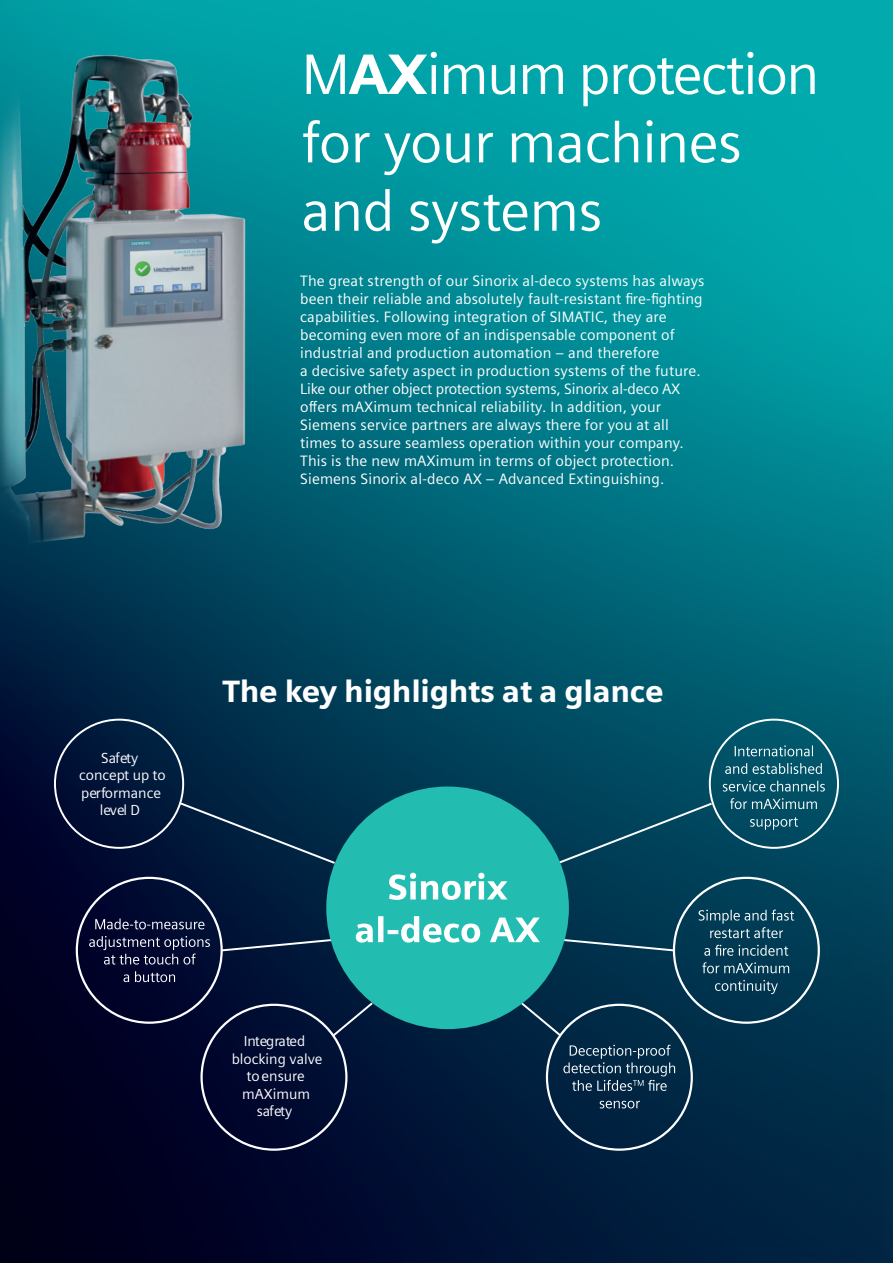
<style>
.page{position:relative;width:893px;height:1263px;background:#fff}
.page>*{position:absolute;margin:0;border:0;box-sizing:border-box;transform-origin:0 0}
._02__Headline_46pt_120{font:57px/68.4px "Siemens Sans";letter-spacing:-.015em;color:#fff}
._02__Headline_46pt_120-2{font:900 30.75px "Siemens Sans";letter-spacing:-.01em;color:#fff}
.t1{font:15px/18px "Siemens Sans";letter-spacing:.01em;color:#fff}
.t2{font:14.55px/17.4px "Siemens Sans";color:#fff;text-align:center}
.s1{font-weight:900}
</style>
<div class="page">
<img style="left:0;top:0;width:893px;height:1263px">
<img style="left:0;top:38px;width:271px;height:540px">
<svg style="left:54px;top:719px;width:281px;height:145px;background:#072544"></svg>
<svg style="left:558px;top:719px;width:281px;height:145px;background:#0f556a"></svg>
<div style="left:326px;top:786px;width:243px;height:243px;background:#22bcb1;border-radius:50%"></div>
<svg style="left:76px;top:873px;width:744px;height:278px"></svg>
<p class="_02__Headline_46pt_120" style="left:301px;top:36px;width:519px">M<span class="s1">AX</span>imum protection for your machines and systems</p>
<p class="t1" style="left:300px;top:271px;width:406px">The great strength of our Sinorix al-deco systems has always been their reliable and absolutely fault-resistant fire-fighting capabilities. Following integration of SIMATIC, they are becoming even more of an indispensable component of industrial and production automation – and therefore<br>a decisive safety aspect in production systems of the future.<br>Like our other object protection systems, Sinorix al-deco AX offers mAXimum technical reliability. In addition, your Siemens service partners are always there for you at all times to assure seamless operation within your company.<br>This is the new mAXimum in terms of object protection.<br>Siemens Sinorix al-deco AX – Advanced Extinguishing.</p>
<p class="t2" style="left:79px;top:748px;width:88px">Safety concept up to performance level D</p>
<p class="_02__Headline_46pt_120-2" style="left:223px;top:666px;width:442px">The key highlights at a glance</p>
<p class="t2" style="left:232px;top:1032px;width:92px">Integrated blocking valve toensure mAXimum safety</p>
</div>
